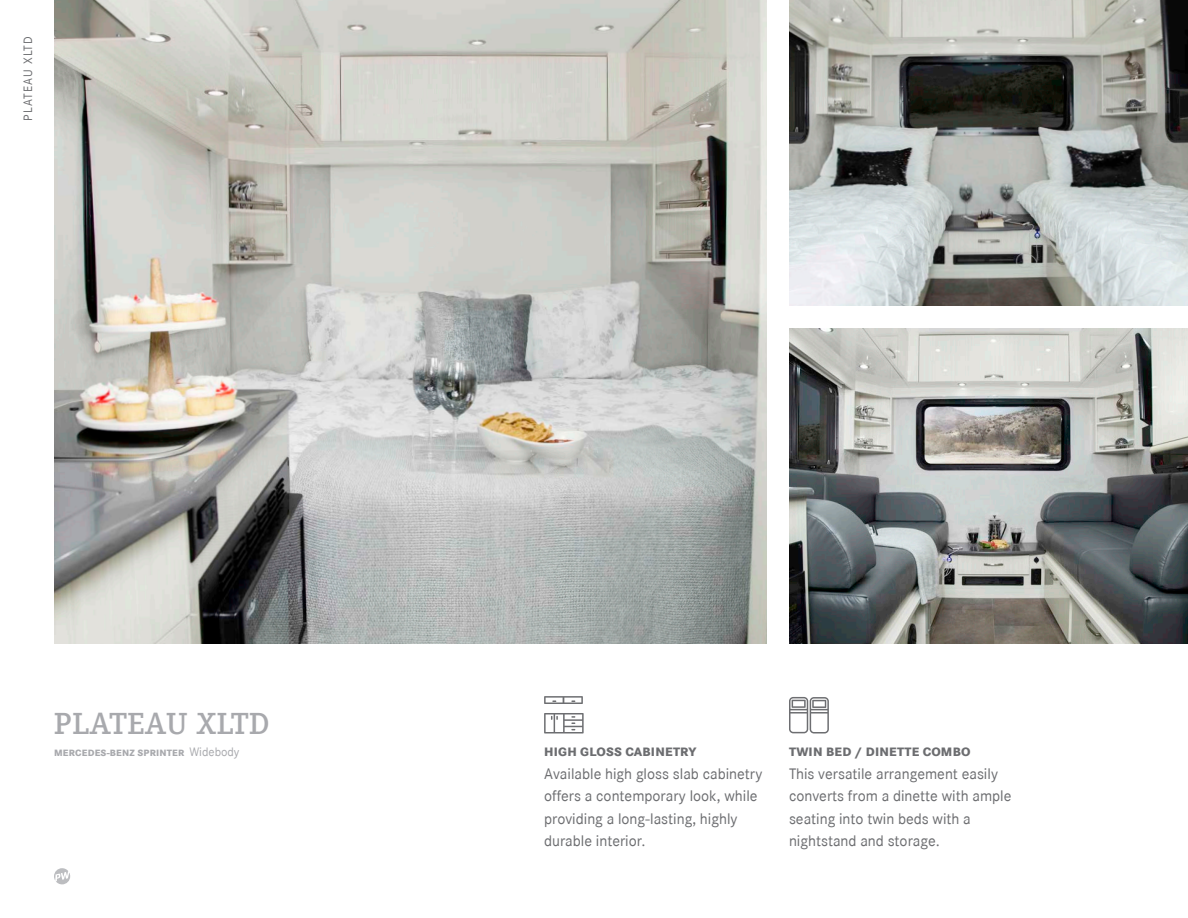
<style>
.page{position:relative;width:1188px;height:918px;background:#fff}
.page>*{position:absolute;margin:0;border:0;box-sizing:border-box;transform-origin:0 0}
.t1{font:500 30px "Corporate EBQ";letter-spacing:.01em;color:#a8a9ad}
.t2{font:15px/22.5px "Corporate SBQ";color:#6c6d70}
.t3{font:800 12px "Corporate SBQ";letter-spacing:.02em;color:#6c6d70}
.t4{font:12px "Corporate SBQ";letter-spacing:.1em;color:#6c6d70;scale:.96 1}
.t5{font:800 9px "Corporate SBQ";letter-spacing:.02em;color:#a8a9ad}
.s1{font-weight:400;font-size:12px}
</style>
<div class="page">
<svg style="left:54px;top:868px;width:16px;height:16px"></svg>
<img style="left:789px;top:0;width:399px;height:306px">
<img style="left:54px;top:0;width:712px;height:644px">
<img style="left:789px;top:328px;width:399px;height:316px">
<svg style="left:544px;top:713px;width:40px;height:21px"></svg>
<svg style="left:544px;top:696px;width:39px;height:8px"></svg>
<svg style="left:789px;top:697px;width:40px;height:37px"></svg>
<p class="t4" style="left:21px;top:121px;width:90px;rotate:-90deg">PLATEAU XLTD</p>
<p class="t1" style="left:54px;top:705px;width:217px">PLATEAU XLTD</p>
<p class="t5" style="left:54px;top:747px;width:187px">MERCEDES-BENZ SPRINTER <span class="s1">Widebody</span></p>
<p class="t3" style="left:544px;top:744px;width:154px">HIGH GLOSS CABINETRY</p>
<p class="t2" style="left:544px;top:762px;width:220px">Available high gloss slab cabinetry offers a contemporary look, while providing a long-lasting, highly durable interior.</p>
<p class="t3" style="left:789px;top:744px;width:183px">TWIN BED / DINETTE COMBO</p>
<p class="t2" style="left:789px;top:762px;width:224px">This versatile arrangement easily converts from a dinette with ample seating into twin beds with a nightstand and storage.</p>
</div>
